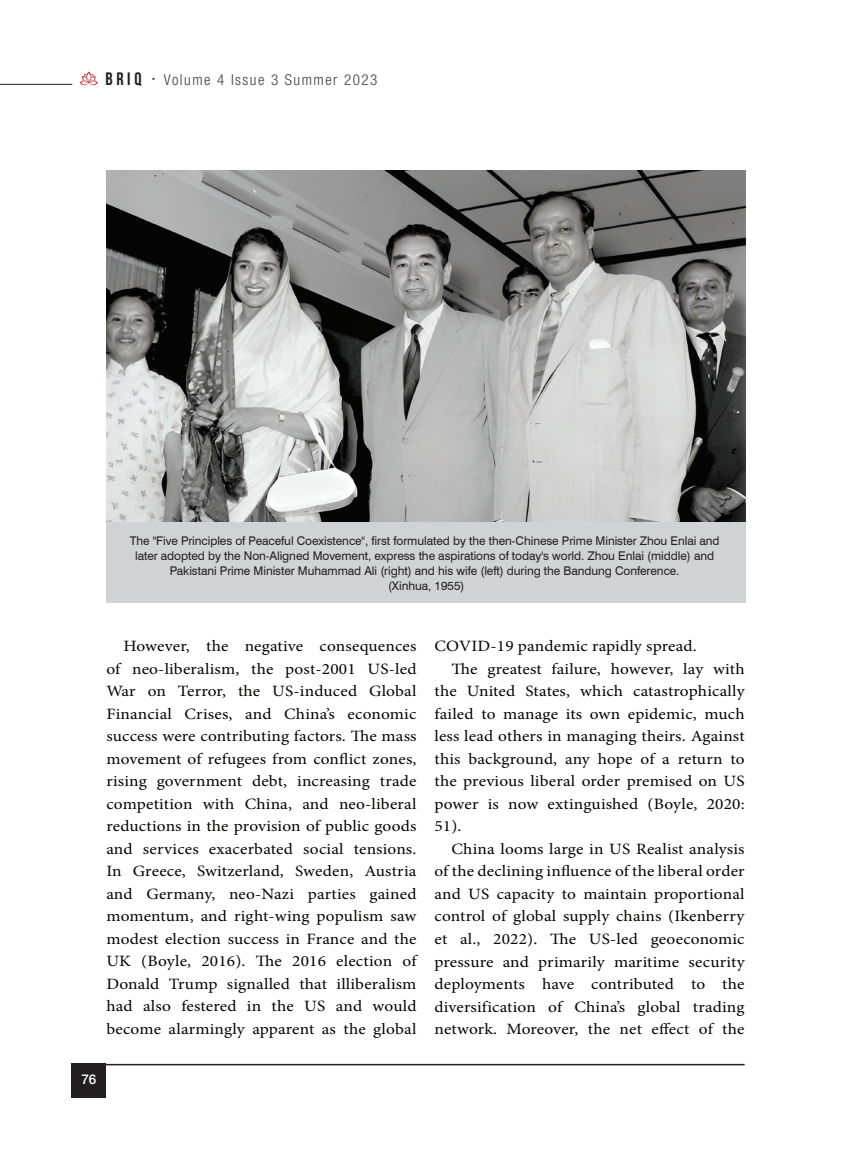
<style>
.page{position:relative;width:851px;height:1149px;background:#fff}
.page>*{position:absolute;margin:0;border:0;box-sizing:border-box;transform-origin:0 0}
.t1{font:15.75px/22.5px "Minion Pro";letter-spacing:.01em;color:#040503;text-align:justify;scale:1.1 1}
.t2{font:300 condensed 15px "Helvetica Neue LT Com";letter-spacing:.1em;color:#3e3e3f}
.t3{font:500 13.5px "Helvetica Neue LT Pro";color:#fff}
.t4{font:12px/15px "Swiss 721 BT";letter-spacing:-.005em;color:#231f20;text-align:center}
.s1{font-family:"Bebas Neue";font-weight:700;font-stretch:normal;font-size:18px;color:#231f20}
</style>
<div class="page">
<hr style="left:72px;top:1063px;width:672px;height:1px;background:#231f20">
<hr style="left:0;top:84px;width:72px;height:1px;background:#231f20">
<svg style="left:80px;top:71px;width:18px;height:14px"></svg>
<div style="left:72px;top:1063px;width:34px;height:34px;background:#231f20"></div>
<img style="left:106px;top:171px;width:639px;height:351px">
<div style="left:105px;top:522px;width:640px;height:81px;background:#d1d2d4"></div>
<p class="t2" style="left:105px;top:71px;width:273px"><span class="s1">BRIq</span> <sup>•</sup> Volume 4 Issue 3 Summer 2023</p>
<p class="t4" style="left:130px;top:532px;width:591px">The "Five Principles of Peaceful Coexistence", first formulated by the then-Chinese Prime Minister Zhou Enlai and later adopted by the Non-Aligned Movement, express the aspirations of today's world. Zhou Enlai (middle) and Pakistani Prime Minister Muhammad Ali (right) and his wife (left) during the Bandung Conference.<br>(Xinhua, 1955)</p>
<p class="t1" style="left:106px;top:634px;width:283px;text-indent:17px">However, the negative consequences of neo-liberalism, the post-2001 US-led War on Terror, the US-induced Global Financial Crises, and China’s economic success were contributing factors. The mass movement of refugees from conflict zones, rising government debt, increasing trade competition with China, and neo-liberal reductions in the provision of public goods and services exacerbated social tensions.<br>In Greece, Switzerland, Sweden, Austria and Germany, neo-Nazi parties gained momentum, and right-wing populism saw modest election success in France and the UK (Boyle, 2016). The 2016 election of Donald Trump signalled that illiberalism had also festered in the US and would become alarmingly apparent as the global</p>
<p class="t1" style="left:434px;top:634px;width:240px">COVID-19 pandemic rapidly spread.</p>
<p class="t1" style="left:451px;top:657px;width:268px">The greatest failure, however, lay with</p>
<p class="t1" style="left:434px;top:679px;width:283px">the United States, which catastrophically</p>
<p class="t1" style="left:434px;top:702px;width:283px">failed to manage its own epidemic, much</p>
<p class="t1" style="left:434px;top:724px;width:283px">less lead others in managing theirs. Against</p>
<p class="t1" style="left:434px;top:747px;width:283px">this background, any hope of a return to</p>
<p class="t1" style="left:434px;top:769px;width:283px">the previous liberal order premised on US</p>
<p class="t1" style="left:434px;top:792px;width:283px">power is now extinguished (Boyle, 2020:</p>
<p class="t1" style="left:434px;top:814px;width:26px">51).</p>
<p class="t1" style="left:451px;top:837px;width:268px">China looms large in US Realist analysis</p>
<p class="t1" style="left:434px;top:859px;width:283px">of the declining influence of the liberal order</p>
<p class="t1" style="left:434px;top:882px;width:283px">and US capacity to maintain proportional</p>
<p class="t1" style="left:434px;top:904px;width:283px">control of global supply chains (Ikenberry</p>
<p class="t1" style="left:434px;top:927px;width:283px">et al., 2022). The US-led geoeconomic</p>
<p class="t1" style="left:434px;top:949px;width:283px">pressure and primarily maritime security</p>
<p class="t1" style="left:434px;top:972px;width:283px">deployments have contributed to the</p>
<p class="t1" style="left:434px;top:995px;width:283px">diversification of China’s global trading</p>
<p class="t1" style="left:434px;top:1017px;width:283px">network. Moreover, the net effect of the</p>
<p class="t3" style="left:81px;top:1070px;width:17px">76</p>
</div>
